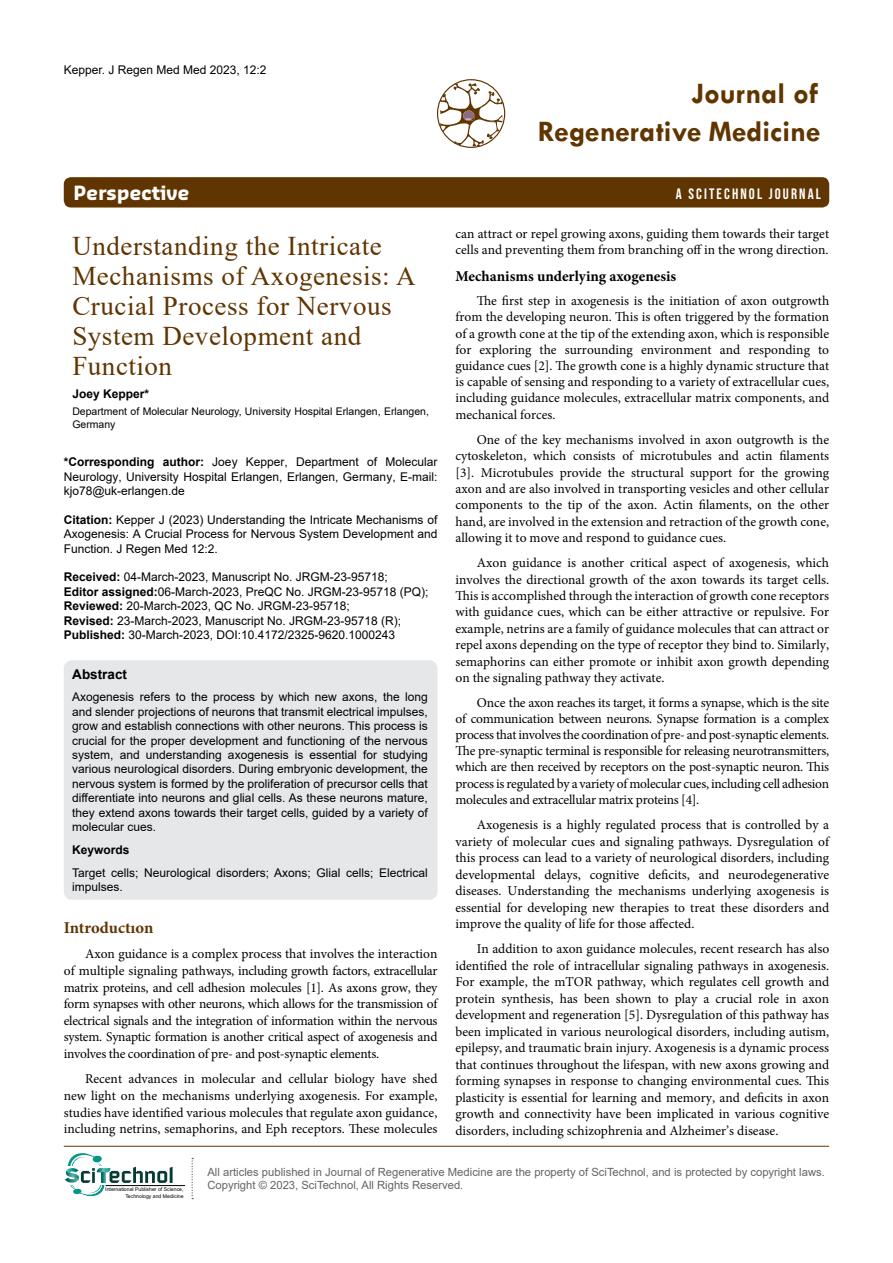
<style>
.page{position:relative;width:893px;height:1263px;background:#fff}
.page>*{position:absolute;margin:0;border:0;box-sizing:border-box;transform-origin:0 0}
.t1{font:700 30px/37.5px "Tw Cen";color:#603500;text-align:right}
.t2{font:27px/30px "Times New Roman";letter-spacing:.02em;color:#603500}
.t3{font:700 19.2px "Sansa";color:#fff}
.t4{font:700 16.5px "Minion Pro";letter-spacing:-.005em;color:#603500}
.t5{font:700 15px "Minion Pro";color:#000}
.t6{font:15px "Bebas Neue";letter-spacing:.14em;color:#fff}
.t7{font:13.5px/16.5px "Minion Pro";color:#000;text-align:justify}
.t8{font:700 13.5px "Arial";color:#000}
.t9{font:12px/14.4px "Arial";color:#000;text-align:justify}
.t10{font:700 12px "Arial";color:#000}
.t11{font:11.25px/13.5px "Arial";color:#636466}
.t12{font:10.5px/12.6px "Arial";color:#000}
.t13{font:5.1px/6.1px "Arial";color:#000;text-align:right}
.s1{font-weight:700}
</style>
<div class="page">
<div style="left:64px;top:177px;width:765px;height:30px;background:#603500;border-radius:7px"></div>
<hr style="left:64px;top:1146px;width:765px;height:1px;background:#603500">
<svg style="left:440px;top:83px;width:63px;height:64px"></svg>
<div style="left:437px;top:79px;width:68px;height:69px;border:1px solid #603500;border-radius:50%"></div>
<hr style="left:106px;top:1185px;width:79px;height:1px;background:#000">
<svg style="left:192px;top:1158px;width:1px;height:41px"></svg>
<svg style="left:65px;top:1153px;width:108px;height:43px"></svg>
<div style="left:64px;top:660px;width:373px;height:240px;background:#e6e7e8;border-radius:9px"></div>
<p class="t9" style="left:64px;top:63px;width:204px">Kepper. J Regen Med Med 2023, 12:2</p>
<h1 class="t1" style="left:538px;top:74px;width:284px">Journal of<br>Regenerative Medicine</h1>
<h3 class="t3" style="left:74px;top:181px;width:117px">Perspective</h3>
<p class="t6" style="left:676px;top:185px;width:147px">A SCITECHNOL JOURNAL</p>
<h2 class="t2" style="left:72px;top:230px;width:345px">Understanding the Intricate<br>Mechanisms of Axogenesis: A<br>Crucial Process for Nervous<br>System Development and<br>Function</h2>
<p class="t10" style="left:72px;top:385px;width:78px">Joey Kepper*</p>
<p class="t12" style="left:72px;top:405px;width:358px">Department of Molecular Neurology, University Hospital Erlangen, Erlangen,<br>Germany</p>
<p class="t9" style="left:64px;top:455px;width:375px"><span class="s1">*Corresponding author:</span> Joey Kepper, Department of Molecular Neurology, University Hospital Erlangen, Erlangen, Germany, E-mail: kjo78@uk-erlangen.de</p>
<p class="t9" style="left:64px;top:512px;width:375px"><span class="s1">Citation:</span> Kepper J (2023) Understanding the Intricate Mechanisms of Axogenesis: A Crucial Process for Nervous System Development and Function. J Regen Med 12:2.</p>
<p class="t9" style="left:64px;top:570px;width:366px;text-align:left"><span class="s1">Received:</span> 04-March-2023, Manuscript No. JRGM-23-95718;<br><span class="s1">Editor assigned:</span>06-March-2023, PreQC No. JRGM-23-95718 (PQ); <span class="s1">Reviewed:</span> 20-March-2023, QC No. JRGM-23-95718;<br><span class="s1">Revised:</span> 23-March-2023, Manuscript No. JRGM-23-95718 (R); <span class="s1">Published:</span> 30-March-2023, DOI:10.4172/2325-9620.1000243</p>
<p class="t8" style="left:72px;top:664px;width:56px">Abstract</p>
<p class="t9" style="left:72px;top:690px;width:357px">Axogenesis refers to the process by which new axons, the long and slender projections of neurons that transmit electrical impulses, grow and establish connections with other neurons. This process is crucial for the proper development and functioning of the nervous system, and understanding axogenesis is essential for studying various neurological disorders. During embryonic development, the nervous system is formed by the proliferation of precursor cells that differentiate into neurons and glial cells. As these neurons mature, they extend axons towards their target cells, guided by a variety of molecular cues.</p>
<p class="t10" style="left:72px;top:841px;width:59px">Keywords</p>
<p class="t9" style="left:72px;top:865px;width:357px">Target cells; Neurological disorders; Axons; Glial cells; Electrical impulses.</p>
<p class="t4" style="left:64px;top:916px;width:91px">Introductıon</p>
<p class="t7" style="left:64px;top:946px;width:375px;text-indent:21px">Axon guidance is a complex process that involves the interaction of multiple signaling pathways, including growth factors, extracellular matrix proteins, and cell adhesion molecules [1]. As axons grow, they form synapses with other neurons, which allows for the transmission of electrical signals and the integration of information within the nervous system. Synaptic formation is another critical aspect of axogenesis and involves the coordination of pre- and post-synaptic elements.</p>
<p class="t7" style="left:64px;top:1071px;width:375px;text-indent:21px">Recent advances in molecular and cellular biology have shed new light on the mechanisms underlying axogenesis. For example, studies have identified various molecules that regulate axon guidance, including netrins, semaphorins, and Eph receptors. These molecules</p>
<p class="t7" style="left:455px;top:225px;width:375px">can attract or repel growing axons, guiding them towards their target cells and preventing them from branching off in the wrong direction.</p>
<p class="t5" style="left:455px;top:265px;width:222px">Mechanisms underlying axogenesis</p>
<p class="t7" style="left:455px;top:293px;width:375px;text-indent:21px">The first step in axogenesis is the initiation of axon outgrowth from the developing neuron. This is often triggered by the formation of a growth cone at the tip of the extending axon, which is responsible for exploring the surrounding environment and responding to guidance cues [2]. The growth cone is a highly dynamic structure that is capable of sensing and responding to a variety of extracellular cues, including guidance molecules, extracellular matrix components, and mechanical forces.</p>
<p class="t7" style="left:455px;top:431px;width:375px;text-indent:21px">One of the key mechanisms involved in axon outgrowth is the cytoskeleton, which consists of microtubules and actin filaments [3]. Microtubules provide the structural support for the growing axon and are also involved in transporting vesicles and other cellular components to the tip of the axon. Actin filaments, on the other hand, are involved in the extension and retraction of the growth cone, allowing it to move and respond to guidance cues.</p>
<p class="t7" style="left:455px;top:555px;width:375px;text-indent:21px">Axon guidance is another critical aspect of axogenesis, which involves the directional growth of the axon towards its target cells.<br>This is accomplished through the interaction of growth cone receptors with guidance cues, which can be either attractive or repulsive. For example, netrins are a family of guidance molecules that can attract or repel axons depending on the type of receptor they bind to. Similarly, semaphorins can either promote or inhibit axon growth depending on the signaling pathway they activate.</p>
<p class="t7" style="left:455px;top:694px;width:375px;text-indent:21px">Once the axon reaches its target, it forms a synapse, which is the site of communication between neurons. Synapse formation is a complex process that involves the coordination of pre- and post-synaptic elements.<br>The pre-synaptic terminal is responsible for releasing neurotransmitters, which are then received by receptors on the post-synaptic neuron. This process is regulated by a variety of molecular cues, including cell adhesion molecules and extracellular matrix proteins [4].</p>
<p class="t7" style="left:455px;top:817px;width:375px;text-indent:21px">Axogenesis is a highly regulated process that is controlled by a variety of molecular cues and signaling pathways. Dysregulation of this process can lead to a variety of neurological disorders, including developmental delays, cognitive deficits, and neurodegenerative diseases. Understanding the mechanisms underlying axogenesis is essential for developing new therapies to treat these disorders and improve the quality of life for those affected.</p>
<p class="t7" style="left:455px;top:941px;width:375px;text-indent:21px">In addition to axon guidance molecules, recent research has also identified the role of intracellular signaling pathways in axogenesis.<br>For example, the mTOR pathway, which regulates cell growth and protein synthesis, has been shown to play a crucial role in axon development and regeneration [5]. Dysregulation of this pathway has been implicated in various neurological disorders, including autism, epilepsy, and traumatic brain injury. Axogenesis is a dynamic process that continues throughout the lifespan, with new axons growing and forming synapses in response to changing environmental cues. This plasticity is essential for learning and memory, and deficits in axon growth and connectivity have been implicated in various cognitive disorders, including schizophrenia and Alzheimer’s disease.</p>
<p class="t13" style="left:105px;top:1186px;width:80px">International Publisher of Science,<br>Technology and Medicine</p>
<p class="t11" style="left:207px;top:1165px;width:619px">All articles published in Journal of Regenerative Medicine are the property of SciTechnol, and is protected by copyright laws.<br>Copyright © 2023, SciTechnol, All Rights Reserved.</p>
</div>
